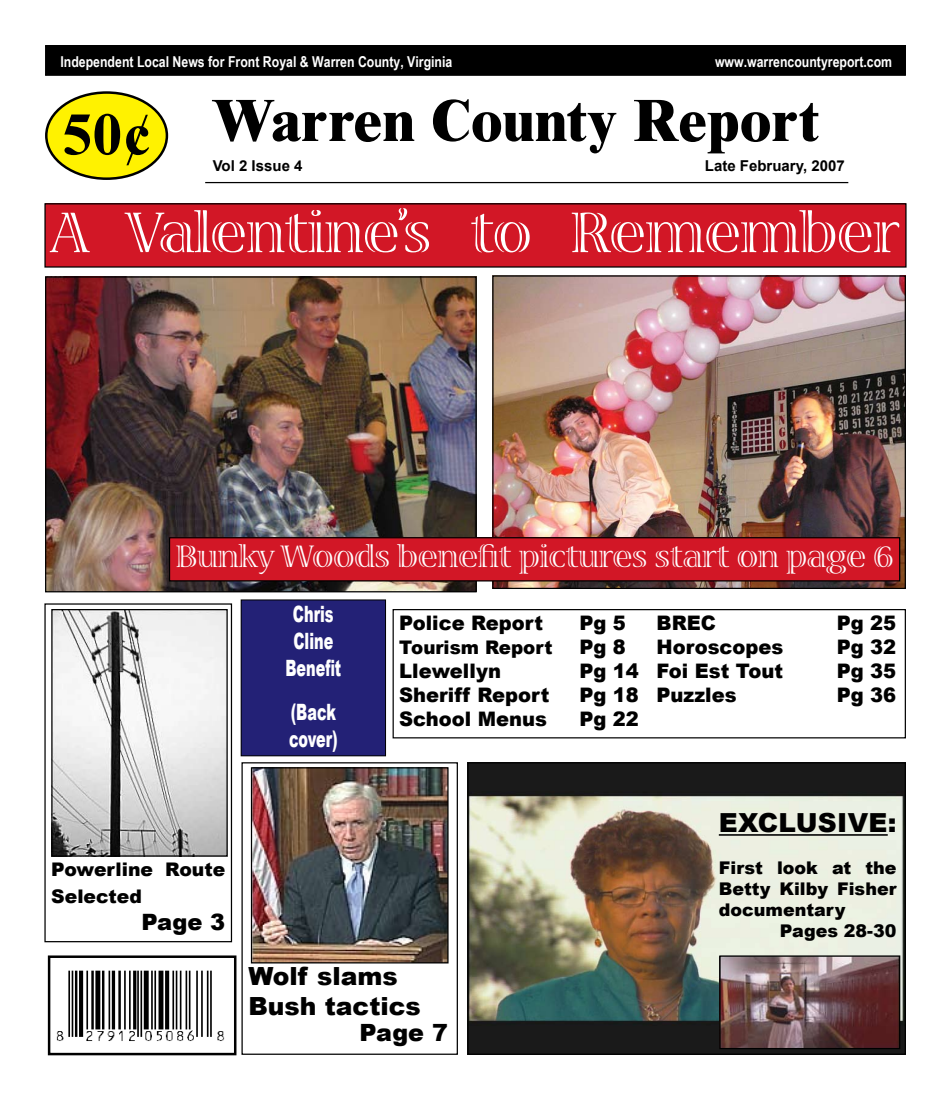
<style>
.page{position:relative;width:951px;height:1103px;background:#fff}
.page>*{position:absolute;margin:0;border:0;box-sizing:border-box;transform-origin:0 0}
.t1{font:800 60px "Times New Roman";color:#000}
.t2{font:700 60px "Times New Roman";color:#000}
.t3{font:57.5px "Viva Std";color:#fff}
.t4{font:31.25px "Viva Std";color:#fff}
.t5{font:900 26.25px "Arial";letter-spacing:.01em;color:#000}
.t6{font:900 25px/30px "Arial";color:#000}
.t7{font:900 23.75px "Arial";color:#000}
.t8{font:900 22.5px/27px "Arial";color:#fff;text-align:center;scale:.64 1}
.t9{font:900 22.5px "Arial";color:#000}
.t10{font:900 20px "Arial";color:#000}
.t11{font:900 18.75px/27px "Arial";color:#000}
.t12{font:900 17.5px/21px "Arial";color:#000;text-align:justify}
.t13{font:700 15px "Arial Narrow";color:#fff}
.t14{font:700 15px "Arial";color:#000}
</style>
<div class="page">
<div style="left:241px;top:762px;width:217px;height:292px;border:1px solid #000"></div>
<div style="left:46px;top:46px;width:858px;height:29px;background:#000"></div>
<div style="left:45px;top:45px;width:860px;height:31px;border:1px solid #000"></div>
<div style="left:46px;top:92px;width:121px;height:87px;background:#fff200;border-radius:50%"></div>
<div style="left:45px;top:91px;width:123px;height:89px;border:2px solid #000;border-radius:50%"></div>
<div style="left:48px;top:955px;width:188px;height:100px;border:2px solid #000"></div>
<img style="left:56px;top:970px;width:169px;height:71px">
<img style="left:469px;top:764px;width:434px;height:288px">
<div style="left:467px;top:762px;width:438px;height:292px;border:1px solid #000"></div>
<hr style="left:718px;top:834px;width:169px;height:1px;background:#000">
<img style="left:721px;top:957px;width:176px;height:90px">
<div style="left:719px;top:955px;width:180px;height:94px;border:1px solid #000"></div>
<img style="left:494px;top:277px;width:409px;height:310px">
<div style="left:492px;top:275px;width:413px;height:314px;border:1px solid #000"></div>
<img style="left:47px;top:278px;width:427px;height:312px">
<div style="left:45px;top:276px;width:431px;height:316px;border:1px solid #000"></div>
<div style="left:45px;top:204px;width:860px;height:63px;background:#d21726"></div>
<div style="left:44px;top:203px;width:862px;height:64px;border:1px solid #000"></div>
<div style="left:44px;top:603px;width:188px;height:339px;border:1px solid #000"></div>
<img style="left:53px;top:611px;width:173px;height:243px">
<div style="left:51px;top:609px;width:177px;height:247px;border:1px solid #000"></div>
<div style="left:392px;top:609px;width:513px;height:129px;border:1px solid #000"></div>
<hr style="left:205px;top:182px;width:643px;height:1px;background:#000">
<div style="left:169px;top:538px;width:730px;height:43px;background:#d21726"></div>
<div style="left:169px;top:537px;width:730px;height:44px;border:1px solid #000"></div>
<div style="left:241px;top:600px;width:144px;height:155px;background:#232176"></div>
<div style="left:241px;top:599px;width:144px;height:157px;border:1px solid #000"></div>
<img style="left:253px;top:769px;width:193px;height:192px">
<div style="left:251px;top:767px;width:197px;height:196px;border:1px solid #000"></div>
<p class="t13" style="left:60px;top:53px;width:393px">Independent Local News for Front Royal &amp; Warren County, Virginia</p>
<p class="t13" style="left:714px;top:53px;width:179px">www.warrencountyreport.com</p>
<h1 class="t2" style="left:62px;top:93px;width:92px">50¢</h1>
<h1 class="t1" style="left:211px;top:85px;width:609px">Warren County Report</h1>
<p class="t14" style="left:212px;top:156px;width:91px">Vol 2 Issue 4</p>
<p class="t14" style="left:704px;top:156px;width:141px">Late February, 2007</p>
<h2 class="t3" style="left:51px;top:203px;width:849px">A Valentine’s to Remember</h2>
<h3 class="t4" style="left:176px;top:540px;width:719px">Bunky Woods benefit pictures start on page 6</h3>
<p class="t8" style="left:285px;top:600px;width:89px">Chris<br>Cline<br>Benefit</p>
<p class="t8" style="left:289px;top:697px;width:77px;text-align:left">(Back cover)</p>
<p class="t10" style="left:656px;top:608px;width:61px">BREC</p>
<p class="t10" style="left:836px;top:608px;width:61px">Pg 25</p>
<p class="t10" style="left:656px;top:632px;width:128px">Horoscopes</p>
<p class="t10" style="left:836px;top:632px;width:61px">Pg 32</p>
<p class="t10" style="left:656px;top:656px;width:128px">Foi Est Tout</p>
<p class="t10" style="left:836px;top:656px;width:61px">Pg 35</p>
<p class="t10" style="left:656px;top:680px;width:81px">Puzzles</p>
<p class="t10" style="left:836px;top:680px;width:61px">Pg 36</p>
<p class="t10" style="left:399px;top:608px;width:145px">Police Report</p>
<p class="t10" style="left:579px;top:608px;width:48px">Pg 5</p>
<p class="t11" style="left:399px;top:633px;width:155px">Tourism Report</p>
<p class="t10" style="left:579px;top:632px;width:48px">Pg 8</p>
<p class="t10" style="left:399px;top:656px;width:103px">Llewellyn</p>
<p class="t10" style="left:579px;top:656px;width:61px">Pg 14</p>
<p class="t10" style="left:399px;top:680px;width:152px">Sheriff Report</p>
<p class="t10" style="left:579px;top:680px;width:61px">Pg 18</p>
<p class="t10" style="left:399px;top:704px;width:149px">School Menus</p>
<p class="t10" style="left:579px;top:704px;width:61px">Pg 22</p>
<p class="t11" style="left:51px;top:855px;width:175px">Powerline Route<br>Selected</p>
<p class="t9" style="left:141px;top:906px;width:85px">Page 3</p>
<p class="t6" style="left:248px;top:959px;width:174px">Wolf slams<br>Bush tactics</p>
<p class="t7" style="left:359px;top:1015px;width:90px">Page 7</p>
<h3 class="t5" style="left:718px;top:803px;width:179px">EXCLUSIVE:</h3>
<p class="t12" style="left:718px;top:856px;width:179px">First look at the Betty Kilby Fisher documentary</p>
<p class="t12" style="left:779px;top:919px;width:118px">Pages 28-30</p>
</div>
